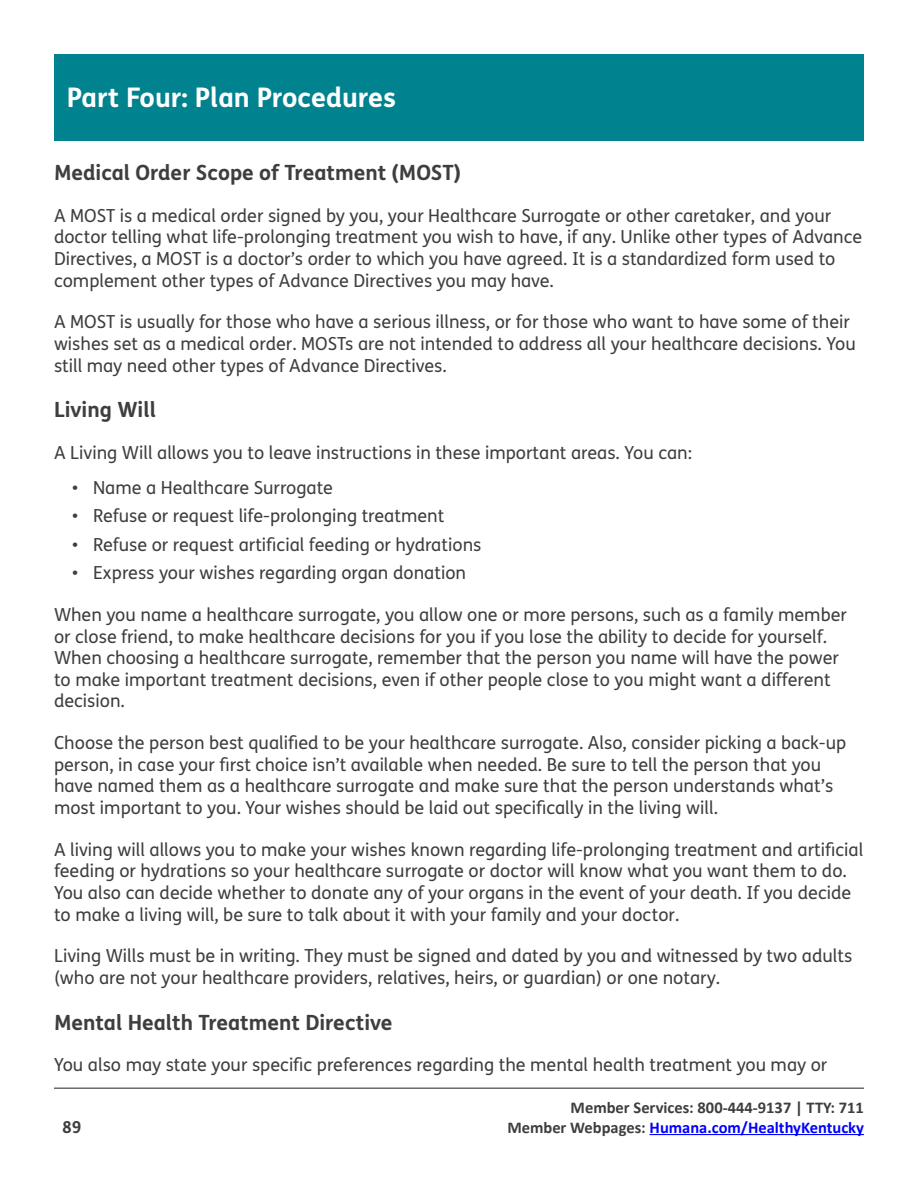
<style>
.page{position:relative;width:918px;height:1188px;background:#fff}
.page>*{position:absolute;margin:0;border:0;box-sizing:border-box;transform-origin:0 0}
.t1{font:700 27px "FS Humana";color:#fff}
.t2{font:700 21px "FS Humana";color:#3e3e3f}
.t3{font:18px/21.6px "FS Humana";color:#3e3e3f}
.t4{font:700 16.5px "Calibri";color:#00f}
.t5{font:700 16.5px "Calibri";color:#3e3e3f}
.t6{font:700 16.5px "FS Humana";color:#3e3e3f}
.s1{color:#3e3e3f}
</style>
<div class="page">
<hr style="left:650px;top:1134px;width:214px;height:1px;background:#00f">
<div style="left:54px;top:54px;width:810px;height:86px;background:#00838f"></div>
<hr style="left:54px;top:1088px;width:810px;height:1px;background:#231f20">
<h1 class="t1" style="left:67px;top:77px;width:331px">Part Four: Plan Procedures</h1>
<p class="t2" style="left:54px;top:156px;width:409px">Medical Order Scope of Treatment (MOST)</p>
<p class="t3" style="left:54px;top:204px;width:810px">A MOST is a medical order signed by you, your Healthcare Surrogate or other caretaker, and your doctor telling what life-prolonging treatment you wish to have, if any. Unlike other types of Advance Directives, a MOST is a doctor’s order to which you have agreed. It is a standardized form used to complement other types of Advance Directives you may have.</p>
<p class="t3" style="left:54px;top:311px;width:803px">A MOST is usually for those who have a serious illness, or for those who want to have some of their wishes set as a medical order. MOSTs are not intended to address all your healthcare decisions. You still may need other types of Advance Directives.</p>
<p class="t2" style="left:54px;top:393px;width:103px">Living Will</p>
<p class="t3" style="left:54px;top:441px;width:640px">A Living Will allows you to leave instructions in these important areas. You can:</p>
<p class="t3" style="left:72px;top:477px;width:263px">• Name a Healthcare Surrogate</p>
<p class="t3" style="left:72px;top:505px;width:374px">• Refuse or request life-prolonging treatment</p>
<p class="t3" style="left:72px;top:533px;width:411px">• Refuse or request artificial feeding or hydrations</p>
<p class="t3" style="left:72px;top:562px;width:396px">• Express your wishes regarding organ donation</p>
<p class="t3" style="left:54px;top:603px;width:795px">When you name a healthcare surrogate, you allow one or more persons, such as a family member or close friend, to make healthcare decisions for you if you lose the ability to decide for yourself.<br>When choosing a healthcare surrogate, remember that the person you name will have the power to make important treatment decisions, even if other people close to you might want a different decision.</p>
<p class="t3" style="left:54px;top:732px;width:794px">Choose the person best qualified to be your healthcare surrogate. Also, consider picking a back-up person, in case your first choice isn’t available when needed. Be sure to tell the person that you have named them as a healthcare surrogate and make sure that the person understands what’s most important to you. Your wishes should be laid out specifically in the living will.</p>
<p class="t3" style="left:54px;top:838px;width:811px">A living will allows you to make your wishes known regarding life-prolonging treatment and artificial feeding or hydrations so your healthcare surrogate or doctor will know what you want them to do.<br>You also can decide whether to donate any of your organs in the event of your death. If you decide to make a living will, be sure to talk about it with your family and your doctor.</p>
<p class="t3" style="left:54px;top:945px;width:800px">Living Wills must be in writing. They must be signed and dated by you and witnessed by two adults (who are not your healthcare providers, relatives, heirs, or guardian) or one notary.</p>
<p class="t2" style="left:54px;top:1006px;width:340px">Mental Health Treatment Directive</p>
<p class="t3" style="left:54px;top:1054px;width:775px">You also may state your specific preferences regarding the mental health treatment you may or</p>
<p class="t5" style="left:571px;top:1096px;width:295px">Member Services: 800-444-9137 | TTY: 711</p>
<p class="t6" style="left:62px;top:1114px;width:21px">89</p>
<p class="t4" style="left:507px;top:1116px;width:358px"><span class="s1">Member Webpages:</span> Humana.com/HealthyKentucky</p>
</div>
